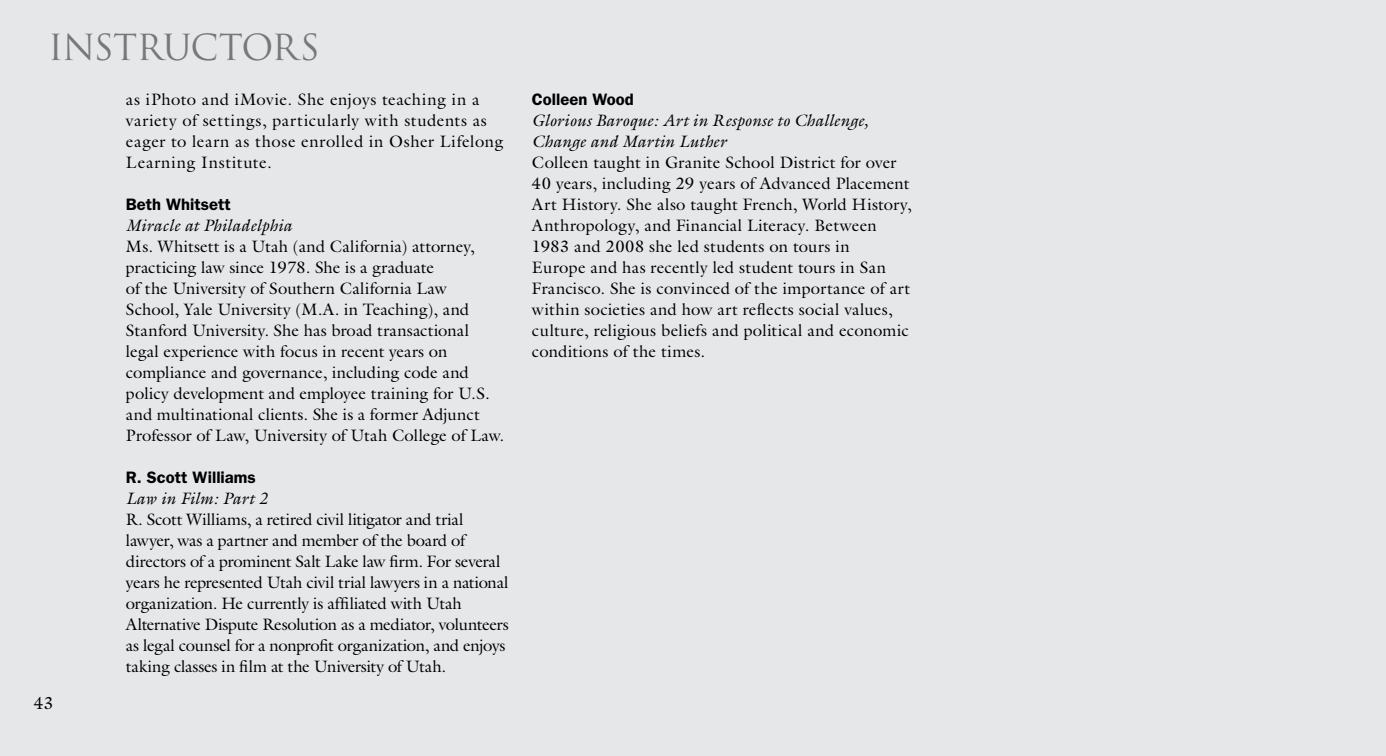
<style>
.page{position:relative;width:1386px;height:756px;background:#e6e7e8}
.page>*{position:absolute;margin:0;border:0;box-sizing:border-box;transform-origin:0 0}
.t1{font:35px "Trajan Pro";letter-spacing:-.02em;color:#77787b}
.t2{font:17.5px "Galliard";color:#000}
.t3{font:16.62px/21px "Galliard";letter-spacing:.01em;color:#000}
.t4{font:16.62px/21px "Galliard";letter-spacing:-.015em;color:#000}
.t5{font:16.62px/21px "Galliard";letter-spacing:.035em;color:#000}
.t6{font:italic 16.62px/21px "Galliard";letter-spacing:.01em;color:#000}
.t7{font:600 16.62px "Franklin Gothic";color:#000}
</style>
<div class="page">
<h1 class="t1" style="left:48px;top:25px;width:273px">INSTRUCTORS</h1>
<p class="t5" style="left:126px;top:88px;width:379px">as iPhoto and iMovie. She enjoys teaching in a variety of settings, particularly with students as eager to learn as those enrolled in Osher Lifelong Learning Institute.</p>
<p class="t7" style="left:126px;top:194px;width:106px">Beth Whitsett</p>
<p class="t6" style="left:126px;top:214px;width:168px">Miracle at Philadelphia</p>
<p class="t3" style="left:126px;top:235px;width:380px">Ms. Whitsett is a Utah (and California) attorney, practicing law since 1978. She is a graduate<br>of the University of Southern California Law<br>School, Yale University (M.A. in Teaching), and Stanford University. She has broad transactional legal experience with focus in recent years on compliance and governance, including code and policy development and employee training for U.S. and multinational clients. She is a former Adjunct Professor of Law, University of Utah College of Law.</p>
<p class="t7" style="left:126px;top:467px;width:131px">R. Scott Williams</p>
<p class="t6" style="left:126px;top:487px;width:143px">Law in Film: Part 2</p>
<p class="t4" style="left:126px;top:508px;width:384px">R. Scott Williams, a retired civil litigator and trial lawyer, was a partner and member of the board of directors of a prominent Salt Lake law firm. For several years he represented Utah civil trial lawyers in a national organization. He currently is affiliated with Utah Alternative Dispute Resolution as a mediator, volunteers as legal counsel for a nonprofit organization, and enjoys taking classes in film at the University of Utah.</p>
<p class="t2" style="left:34px;top:692px;width:21px">43</p>
<p class="t7" style="left:532px;top:89px;width:103px">Colleen Wood</p>
<p class="t6" style="left:532px;top:110px;width:338px">Glorious Baroque: Art in Response to Challenge,<br>Change and Martin Luther</p>
<p class="t3" style="left:532px;top:152px;width:381px">Colleen taught in Granite School District for over 40 years, including 29 years of Advanced Placement Art History. She also taught French, World History, Anthropology, and Financial Literacy. Between 1983 and 2008 she led students on tours in<br>Europe and has recently led student tours in San Francisco. She is convinced of the importance of art within societies and how art reflects social values, culture, religious beliefs and political and economic conditions of the times.</p>
</div>
